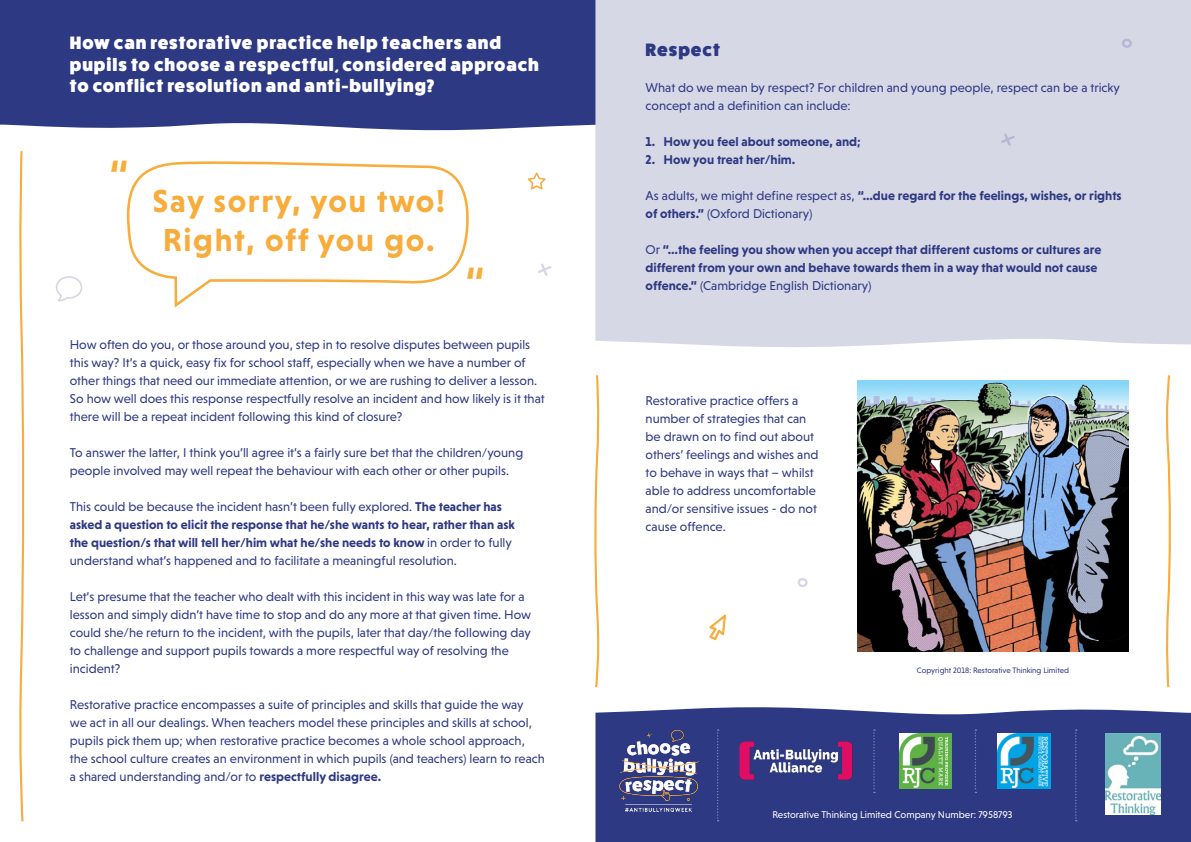
<style>
.page{position:relative;width:1191px;height:842px;background:#fff}
.page>*{position:absolute;margin:0;border:0;box-sizing:border-box;transform-origin:0 0}
.t1{font:500 43.2px "Niveau Grotesk";color:#f7ac3b}
.t2{font:700 32.4px/38.9px "Niveau Grotesk";letter-spacing:.05em;color:#f7ac3b;text-align:center}
.t3{font:800 18px/21.6px "Fat Frank";letter-spacing:.05em;color:#fff}
.t4{font:800 18px "Fat Frank";letter-spacing:.05em;color:#2e3983}
.t5{font:13px/18px "Niveau Grotesk";color:#2e3983}
.t6{font:700 13px/18px "Niveau Grotesk";color:#2e3983}
.t7{font:10px "Niveau Grotesk";color:#fff}
.t8{font:8px "Niveau Grotesk";color:#2e3983}
.s1{font-weight:400}
.s2{font-weight:700}
</style>
<div class="page">
<div style="left:0;top:0;width:595px;height:131px;background:#2e3983"></div>
<div style="left:595px;top:0;width:596px;height:347px;background:#d6d8e6"></div>
<div style="left:595px;top:707px;width:596px;height:135px;background:#2e3983"></div>
<img style="left:615px;top:728px;width:87px;height:88px">
<img style="left:731px;top:739px;width:126px;height:43px">
<img style="left:899px;top:734px;width:52px;height:54px">
<img style="left:997px;top:734px;width:53px;height:54px">
<img style="left:1105px;top:734px;width:55px;height:80px">
<svg style="left:873px;top:729px;width:2px;height:64px"></svg>
<svg style="left:1075px;top:729px;width:1px;height:92px"></svg>
<svg style="left:974px;top:729px;width:2px;height:64px"></svg>
<svg style="left:717px;top:729px;width:1px;height:92px"></svg>
<img style="left:857px;top:381px;width:271px;height:271px">
<svg style="left:527px;top:172px;width:19px;height:18px"></svg>
<svg style="left:19px;top:151px;width:6px;height:671px"></svg>
<svg style="left:1166px;top:375px;width:5px;height:313px"></svg>
<svg style="left:594px;top:375px;width:6px;height:313px"></svg>
<svg style="left:126px;top:161px;width:343px;height:147px"></svg>
<svg style="left:709px;top:614px;width:17px;height:26px"></svg>
<svg style="left:56px;top:276px;width:26px;height:25px"></svg>
<svg style="left:916px;top:408px;width:26px;height:12px"></svg>
<svg style="left:538px;top:263px;width:13px;height:13px"></svg>
<svg style="left:1086px;top:411px;width:14px;height:13px"></svg>
<svg style="left:1001px;top:133px;width:13px;height:13px"></svg>
<svg style="left:797px;top:578px;width:10px;height:9px"></svg>
<svg style="left:1121px;top:38px;width:11px;height:10px"></svg>
<svg style="left:248px;top:43px;width:11px;height:10px"></svg>
<svg style="left:45px;top:99px;width:11px;height:10px"></svg>
<h3 class="t3" style="left:70px;top:32px;width:470px">How can restorative practice help teachers and pupils to choose a respectful, considered approach to conflict resolution and anti-bullying?</h3>
<h1 class="t1" style="left:110px;top:150px;width:21px">“</h1>
<h2 class="t2" style="left:152px;top:181px;width:294px">Say sorry, you two!<br>Right, off you go.</h2>
<h1 class="t1" style="left:465px;top:257px;width:21px">“</h1>
<p class="t5" style="left:70px;top:336px;width:476px">How often do you, or those around you, step in to resolve disputes between pupils this way? It’s a quick, easy fix for school staff, especially when we have a number of other things that need our immediate attention, or we are rushing to deliver a lesson.<br>So how well does this response respectfully resolve an incident and how likely is it that there will be a repeat incident following this kind of closure?</p>
<p class="t5" style="left:70px;top:444px;width:455px">To answer the latter, I think you’ll agree it’s a fairly sure bet that the children/young people involved may well repeat the behaviour with each other or other pupils.</p>
<p class="t6" style="left:70px;top:498px;width:446px"><span class="s1">This could be because the incident hasn’t been fully explored.</span> The teacher has asked a question to elicit the response that he/she wants to hear, rather than ask the question/s that will tell her/him what he/she needs to know <span class="s1">in order to fully understand what’s happened and to facilitate a meaningful resolution.</span></p>
<p class="t5" style="left:70px;top:588px;width:463px">Let’s presume that the teacher who dealt with this incident in this way was late for a lesson and simply didn’t have time to stop and do any more at that given time. How could she/he return to the incident, with the pupils, later that day/the following day to challenge and support pupils towards a more respectful way of resolving the incident?</p>
<p class="t5" style="left:70px;top:696px;width:476px">Restorative practice encompasses a suite of principles and skills that guide the way<br>we act in all our dealings. When teachers model these principles and skills at school, pupils pick them up; when restorative practice becomes a whole school approach, the school culture creates an environment in which pupils (and teachers) learn to reach a shared understanding and/or to <span class="s2">respectfully disagree.</span></p>
<h3 class="t4" style="left:645px;top:40px;width:76px">Respect</h3>
<p class="t5" style="left:645px;top:78px;width:476px">What do we mean by respect? For children and young people, respect can be a tricky concept and a definition can include:</p>
<p class="t6" style="left:645px;top:132px;width:216px">1. How you feel about someone, and;</p>
<p class="t6" style="left:645px;top:150px;width:151px">2. How you treat her/him.</p>
<p class="t6" style="left:645px;top:186px;width:477px"><span class="s1">As adults, we might define respect as,</span> “…due regard for the feelings, wishes, or rights of others.” <span class="s1">(Oxford Dictionary)</span></p>
<p class="t6" style="left:645px;top:240px;width:457px"><span class="s1">Or</span> “…the feeling you show when you accept that different customs or cultures are different from your own and behave towards them in a way that would not cause offence.” <span class="s1">(Cambridge English Dictionary)</span></p>
<p class="t5" style="left:645px;top:392px;width:174px">Restorative practice offers a number of strategies that can be drawn on to find out about others’ feelings and wishes and to behave in ways that – whilst able to address uncomfortable and/or sensitive issues - do not cause offence.</p>
<p class="t8" style="left:917px;top:666px;width:153px">Copyright 2018: Restorative Thinking Limited</p>
<p class="t7" style="left:772px;top:808px;width:242px">Restorative Thinking Limited Company Number: 7958793</p>
</div>
